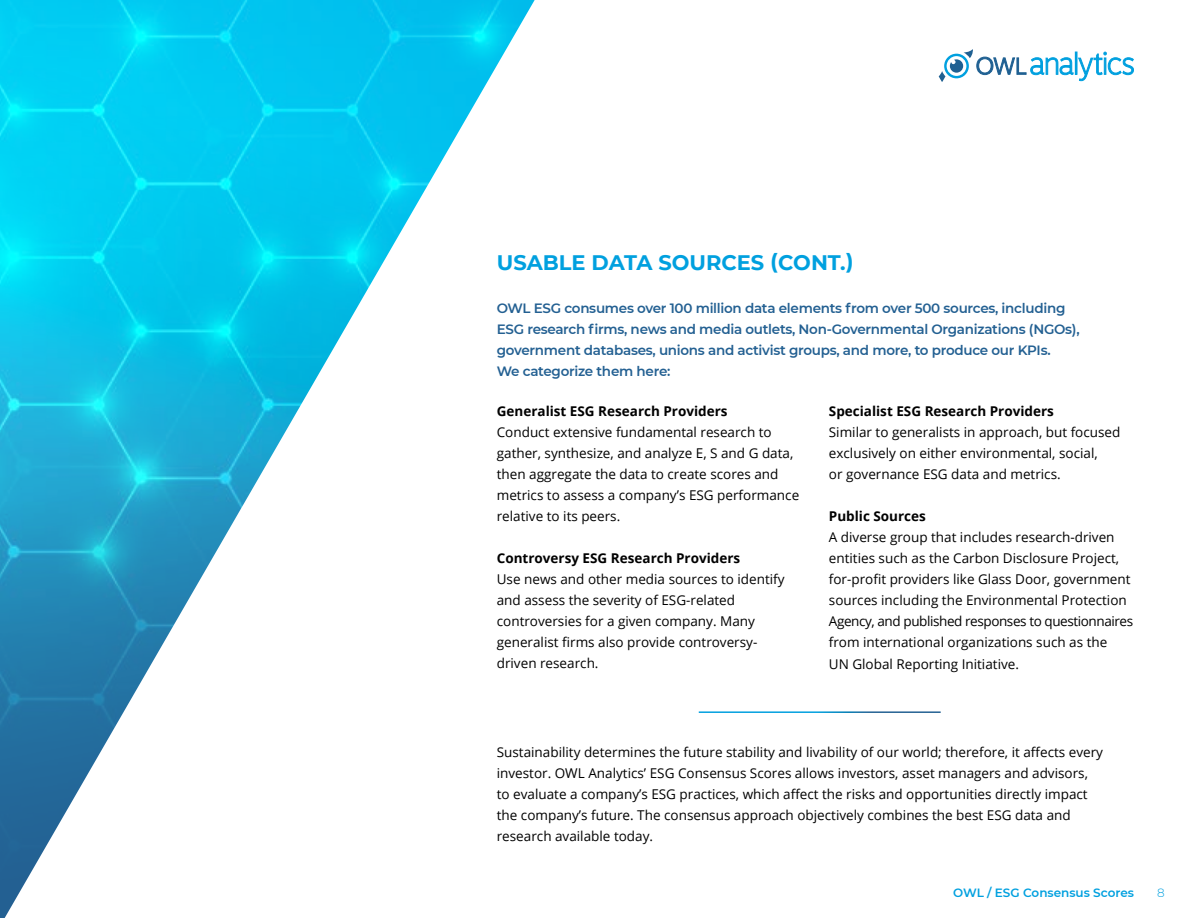
<style>
.page{position:relative;width:1188px;height:918px;background:#fff}
.page>*{position:absolute;margin:0;border:0;box-sizing:border-box;transform-origin:0 0}
.t1{font:700 21px "Montserrat";color:#00a0df}
.t2{font:13.5px/21px "Open Sans";color:#000}
.t3{font:600 13.5px/21px "Montserrat";letter-spacing:-.02em;color:#236092}
.t4{font:700 13.5px "Open Sans";color:#000}
.t5{font:600 12px "Montserrat";color:#00a0df}
.t6{font:300 12px "Montserrat";color:#00a0df}
</style>
<div class="page">
<svg style="left:0;top:0;width:535px;height:918px"></svg>
<svg style="left:939px;top:49px;width:195px;height:33px"></svg>
<h1 class="t1" style="left:497px;top:248px;width:358px">USABLE DATA SOURCES (CONT.)</h1>
<p class="t3" style="left:497px;top:297px;width:584px">OWL ESG consumes over 100 million data elements from over 500 sources, including ESG research firms, news and media outlets, Non-Governmental Organizations (NGOs), government databases, unions and activist groups, and more, to produce our KPIs.<br>We categorize them here:</p>
<p class="t4" style="left:497px;top:401px;width:232px">Generalist ESG Research Providers</p>
<p class="t2" style="left:497px;top:421px;width:304px">Conduct extensive fundamental research to gather, synthesize, and analyze E, S and G data, then aggregate the data to create scores and metrics to assess a company’s ESG performance relative to its peers.</p>
<p class="t4" style="left:497px;top:548px;width:245px">Controversy ESG Research Providers</p>
<p class="t2" style="left:497px;top:568px;width:289px">Use news and other media sources to identify and assess the severity of ESG-related controversies for a given company. Many generalist firms also provide controversy&shy;driven research.</p>
<p class="t4" style="left:829px;top:401px;width:227px">Specialist ESG Research Providers</p>
<p class="t2" style="left:829px;top:421px;width:293px">Similar to generalists in approach, but focused exclusively on either environmental, social,<br>or governance ESG data and metrics.</p>
<p class="t4" style="left:829px;top:506px;width:98px">Public Sources</p>
<p class="t2" style="left:829px;top:526px;width:306px">A diverse group that includes research-driven entities such as the Carbon Disclosure Project, for-profit providers like Glass Door, government sources including the Environmental Protection Agency, and published responses to questionnaires from international organizations such as the<br>UN Global Reporting Initiative.</p>
<p class="t2" style="left:497px;top:741px;width:608px">Sustainability determines the future stability and livability of our world; therefore, it affects every investor. OWL Analytics’ ESG Consensus Scores allows investors, asset managers and advisors, to evaluate a company’s ESG practices, which affect the risks and opportunities directly impact the company’s future. The consensus approach objectively combines the best ESG data and research available today.</p>
<p class="t5" style="left:953px;top:884px;width:182px">OWL / ESG Consensus Scores</p>
<p class="t6" style="left:1157px;top:884px;width:9px">8</p>
</div>
